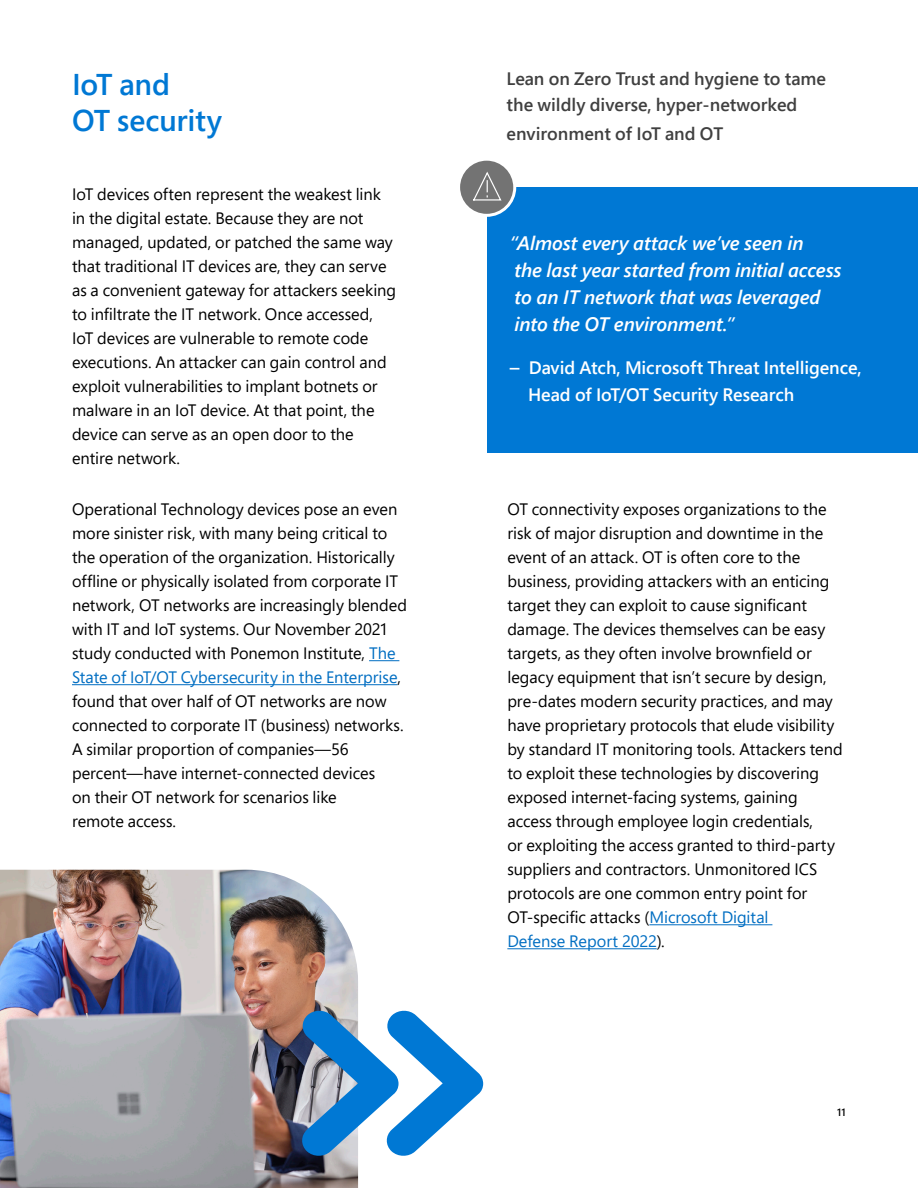
<style>
.page{position:relative;width:918px;height:1188px;background:#fff}
.page>*{position:absolute;margin:0;border:0;box-sizing:border-box;transform-origin:0 0}
.t1{font:600 30px/36px "Segoe Pro";letter-spacing:-.005em;color:#0078d4}
.t2{font:italic 600 19.5px/27px "Segoe Pro";letter-spacing:-.005em;color:#fff}
.t3{font:600 18px/25.7px "Segoe Pro";color:#404040}
.t4{font:600 18px/27px "Segoe Pro";letter-spacing:-.005em;color:#fff}
.t5{font:16.5px/24px "Segoe Pro";color:#000}
.t6{font:600 10.5px "Segoe Pro";color:#000}
.s1{color:#006ec2}
.s2{font-size:19.5px}
</style>
<div class="page">
<img style="left:0;top:870px;width:358px;height:318px">
<hr style="left:369px;top:660px;width:30px;height:1px;background:#006ec2">
<hr style="left:72px;top:684px;width:326px;height:1px;background:#006ec2">
<div style="left:488px;top:188px;width:430px;height:265px;background:#0078d4"></div>
<div style="left:459px;top:159px;width:56px;height:56px;background:#737373;border-radius:50%"></div>
<div style="left:457px;top:158px;width:59px;height:59px;border:3px solid #fff;border-radius:50%"></div>
<svg style="left:473px;top:172px;width:29px;height:29px"></svg>
<hr style="left:649px;top:924px;width:123px;height:1px;background:#006ec2">
<hr style="left:507px;top:948px;width:150px;height:1px;background:#006ec2">
<svg style="left:301px;top:1009px;width:182px;height:148px"></svg>
<h1 class="t1" style="left:72px;top:65px;width:152px">IoT and<br>OT security</h1>
<p class="t5" style="left:72px;top:182px;width:326px">IoT devices often represent the weakest link in the digital estate. Because they are not managed, updated, or patched the same way that traditional IT devices are, they can serve as a convenient gateway for attackers seeking to infiltrate the IT network. Once accessed, IoT devices are vulnerable to remote code executions. An attacker can gain control and exploit vulnerabilities to implant botnets or malware in an IoT device. At that point, the device can serve as an open door to the entire network.</p>
<p class="t5" style="left:72px;top:497px;width:337px">Operational Technology devices pose an even more sinister risk, with many being critical to the operation of the organization. Historically offline or physically isolated from corporate IT network, OT networks are increasingly blended with IT and IoT systems. Our November 2021 study conducted with Ponemon Institute, <span class="s1">The State of IoT/OT Cybersecurity in the Enterprise</span>, found that over half of OT networks are now connected to corporate IT (business) networks.<br>A similar proportion of companies—56 percent—have internet-connected devices<br>on their OT network for scenarios like<br>remote access.</p>
<p class="t3" style="left:507px;top:66px;width:321px">Lean on Zero Trust and hygiene to tame the wildly diverse, hyper-networked</p>
<p class="t3" style="left:507px;top:120px;width:218px">environment of IoT and OT</p>
<p class="t2" style="left:510px;top:229px;width:333px">“Almost every attack we’ve seen in<br>the last year started from initial access to an IT network that was leveraged into the OT environment.”</p>
<p class="t4" style="left:528px;top:354px;width:335px;text-indent:-18px"><span class="s2">–</span> David Atch, Microsoft Threat Intelligence,<br>Head of IoT/OT Security Research</p>
<p class="t5" style="left:507px;top:497px;width:337px">OT connectivity exposes organizations to the risk of major disruption and downtime in the event of an attack. OT is often core to the business, providing attackers with an enticing target they can exploit to cause significant damage. The devices themselves can be easy targets, as they often involve brownfield or legacy equipment that isn’t secure by design, pre-dates modern security practices, and may have proprietary protocols that elude visibility by standard IT monitoring tools. Attackers tend to exploit these technologies by discovering exposed internet-facing systems, gaining access through employee login credentials,<br>or exploiting the access granted to third-party suppliers and contractors. Unmonitored ICS protocols are one common entry point for OT-specific attacks (<span class="s1">Microsoft Digital<br>Defense Report 2022</span>).</p>
<p class="t6" style="left:837px;top:1105px;width:10px">11</p>
</div>
